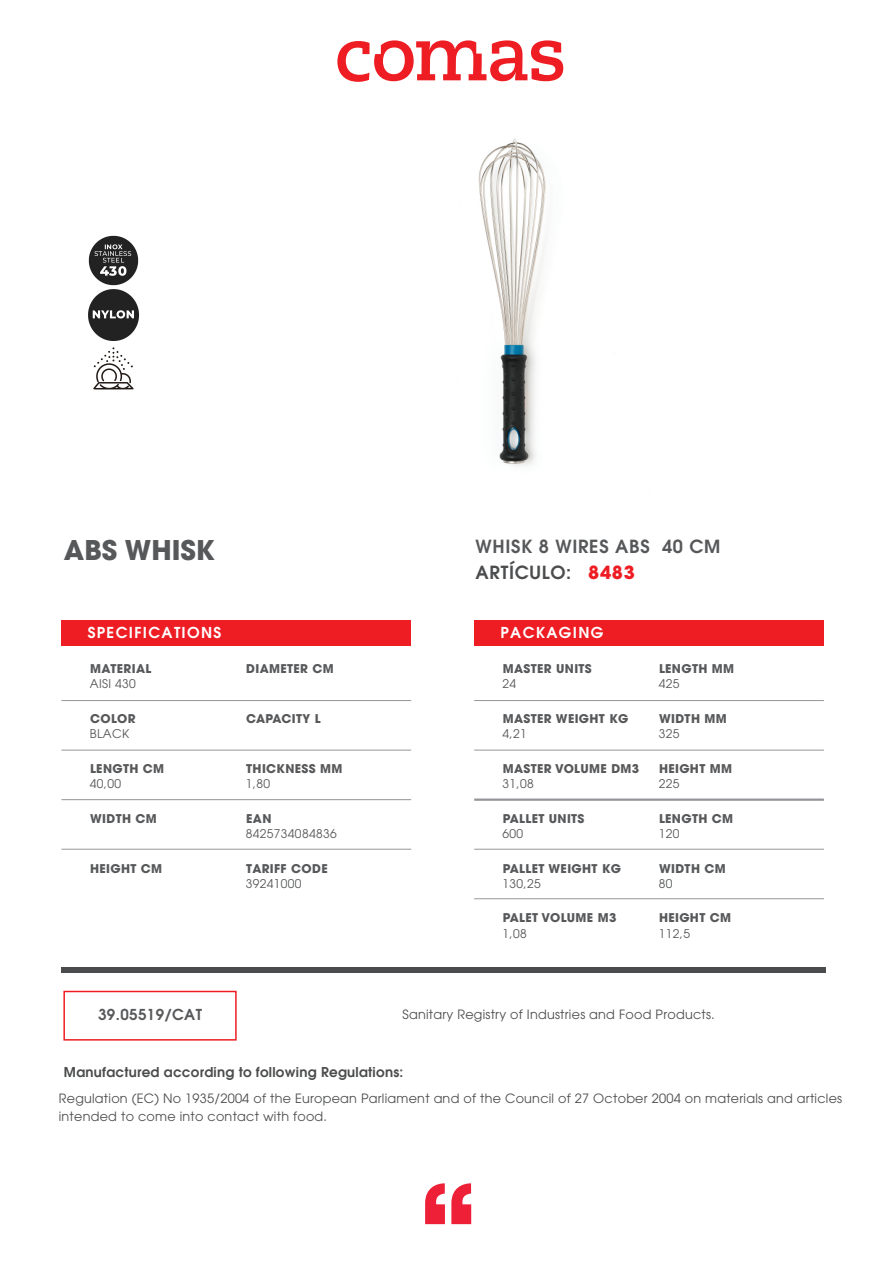
<style>
.page{position:relative;width:893px;height:1263px;background:#fff}
.page>*{position:absolute;margin:0;border:0;box-sizing:border-box;transform-origin:0 0}
.t1{font:700 27px "Avant Garde";color:#57585a}
.t2{font:600 18px/25.7px "Avant Garde";letter-spacing:.04em;color:#57585a}
.t3{font:600 15px "Avant Garde";letter-spacing:.09em;color:#fff}
.t4{font:600 15px "Avant Garde";letter-spacing:.03em;color:#57585a}
.t5{font:600 13.5px "Avant Garde";letter-spacing:.02em;color:#4b4c4d}
.t6{font:12.75px/18px "Avant Garde";letter-spacing:.02em;color:#4b4c4d}
.t7{font:700 12px "Avant Garde";letter-spacing:.03em;color:#57585a}
.t8{font:12px "Avant Garde";letter-spacing:.03em;color:#57585a}
.s1{color:#4b4c4d}
.s2{font-weight:700;color:#ee1d23}
</style>
<div class="page">
<svg style="left:425px;top:1183px;width:20px;height:41px"></svg>
<svg style="left:451px;top:1183px;width:20px;height:41px"></svg>
<svg style="left:337px;top:40px;width:226px;height:42px"></svg>
<div style="left:61px;top:620px;width:350px;height:25px;background:#ee1d23"></div>
<div style="left:61px;top:967px;width:765px;height:6px;background:#4b4c4d"></div>
<hr style="left:61px;top:700px;width:350px;height:1px;background:#939598">
<hr style="left:61px;top:750px;width:350px;height:1px;background:#939598">
<hr style="left:61px;top:799px;width:350px;height:1px;background:#939598">
<hr style="left:61px;top:849px;width:350px;height:1px;background:#939598">
<div style="left:474px;top:620px;width:350px;height:25px;background:#ee1d23"></div>
<hr style="left:474px;top:700px;width:350px;height:1px;background:#939598">
<hr style="left:474px;top:750px;width:350px;height:1px;background:#939598">
<hr style="left:474px;top:798px;width:350px;height:3px;background:#939598">
<hr style="left:474px;top:849px;width:350px;height:1px;background:#939598">
<hr style="left:474px;top:898px;width:350px;height:1px;background:#939598">
<div style="left:63px;top:991px;width:174px;height:49px;border:2px solid #ee1d23"></div>
<img style="left:88px;top:235px;width:52px;height:155px">
<img style="left:478px;top:138px;width:69px;height:328px">
<h1 class="t1" style="left:64px;top:532px;width:153px">ABS WHISK</h1>
<h2 class="t2" style="left:475px;top:533px;width:246px">WHISK 8 WIRES ABS 40 CM<br><span class="s1">ARTÍCULO:</span> <span class="s2">8483</span></h2>
<p class="t3" style="left:88px;top:623px;width:135px">SPECIFICATIONS</p>
<p class="t7" style="left:90px;top:661px;width:63px">MATERIAL</p>
<p class="t7" style="left:246px;top:661px;width:89px">DIAMETER CM</p>
<p class="t3" style="left:500px;top:623px;width:104px">PACKAGING</p>
<p class="t7" style="left:503px;top:661px;width:91px">MASTER UNITS</p>
<p class="t7" style="left:659px;top:661px;width:77px">LENGTH MM</p>
<p class="t8" style="left:90px;top:677px;width:48px">AISI 430</p>
<p class="t8" style="left:502px;top:677px;width:15px">24</p>
<p class="t8" style="left:659px;top:677px;width:22px">425</p>
<p class="t7" style="left:90px;top:711px;width:47px">COLOR</p>
<p class="t7" style="left:246px;top:711px;width:76px">CAPACITY L</p>
<p class="t7" style="left:503px;top:711px;width:127px">MASTER WEIGHT KG</p>
<p class="t7" style="left:659px;top:711px;width:69px">WIDTH MM</p>
<p class="t8" style="left:90px;top:727px;width:41px">BLACK</p>
<p class="t8" style="left:502px;top:727px;width:26px">4,21</p>
<p class="t8" style="left:659px;top:727px;width:22px">325</p>
<p class="t7" style="left:90px;top:761px;width:76px">LENGTH CM</p>
<p class="t7" style="left:246px;top:761px;width:98px">THICKNESS MM</p>
<p class="t7" style="left:503px;top:761px;width:138px">MASTER VOLUME DM3</p>
<p class="t7" style="left:659px;top:761px;width:75px">HEIGHT MM</p>
<p class="t8" style="left:90px;top:777px;width:33px">40,00</p>
<p class="t8" style="left:246px;top:776px;width:26px">1,80</p>
<p class="t8" style="left:246px;top:826px;width:92px">8425734084836</p>
<p class="t7" style="left:90px;top:810px;width:68px">WIDTH CM</p>
<p class="t7" style="left:246px;top:810px;width:27px">EAN</p>
<p class="t8" style="left:502px;top:777px;width:33px">31,08</p>
<p class="t8" style="left:502px;top:826px;width:22px">600</p>
<p class="t7" style="left:503px;top:810px;width:83px">PALLET UNITS</p>
<p class="t8" style="left:659px;top:777px;width:22px">225</p>
<p class="t7" style="left:659px;top:810px;width:76px">LENGTH CM</p>
<p class="t8" style="left:659px;top:826px;width:22px">120</p>
<p class="t7" style="left:90px;top:860px;width:74px">HEIGHT CM</p>
<p class="t7" style="left:246px;top:860px;width:83px">TARIFF CODE</p>
<p class="t7" style="left:503px;top:860px;width:120px">PALLET WEIGHT KG</p>
<p class="t7" style="left:659px;top:860px;width:68px">WIDTH CM</p>
<p class="t8" style="left:246px;top:876px;width:57px">39241000</p>
<p class="t8" style="left:502px;top:876px;width:40px">130,25</p>
<p class="t8" style="left:502px;top:926px;width:26px">1,08</p>
<p class="t7" style="left:503px;top:910px;width:115px">PALET VOLUME M3</p>
<p class="t8" style="left:659px;top:876px;width:15px">80</p>
<p class="t7" style="left:659px;top:910px;width:74px">HEIGHT CM</p>
<p class="t8" style="left:659px;top:926px;width:33px">112,5</p>
<p class="t4" style="left:98px;top:1005px;width:105px">39.05519/CAT</p>
<p class="t6" style="left:402px;top:1006px;width:314px">Sanitary Registry of Industries and Food Products.</p>
<p class="t5" style="left:64px;top:1063px;width:341px">Manufactured according to following Regulations:</p>
<p class="t6" style="left:59px;top:1090px;width:785px">Regulation (EC) No 1935/2004 of the European Parliament and of the Council of 27 October 2004 on materials and articles intended to come into contact with food.</p>
</div>
